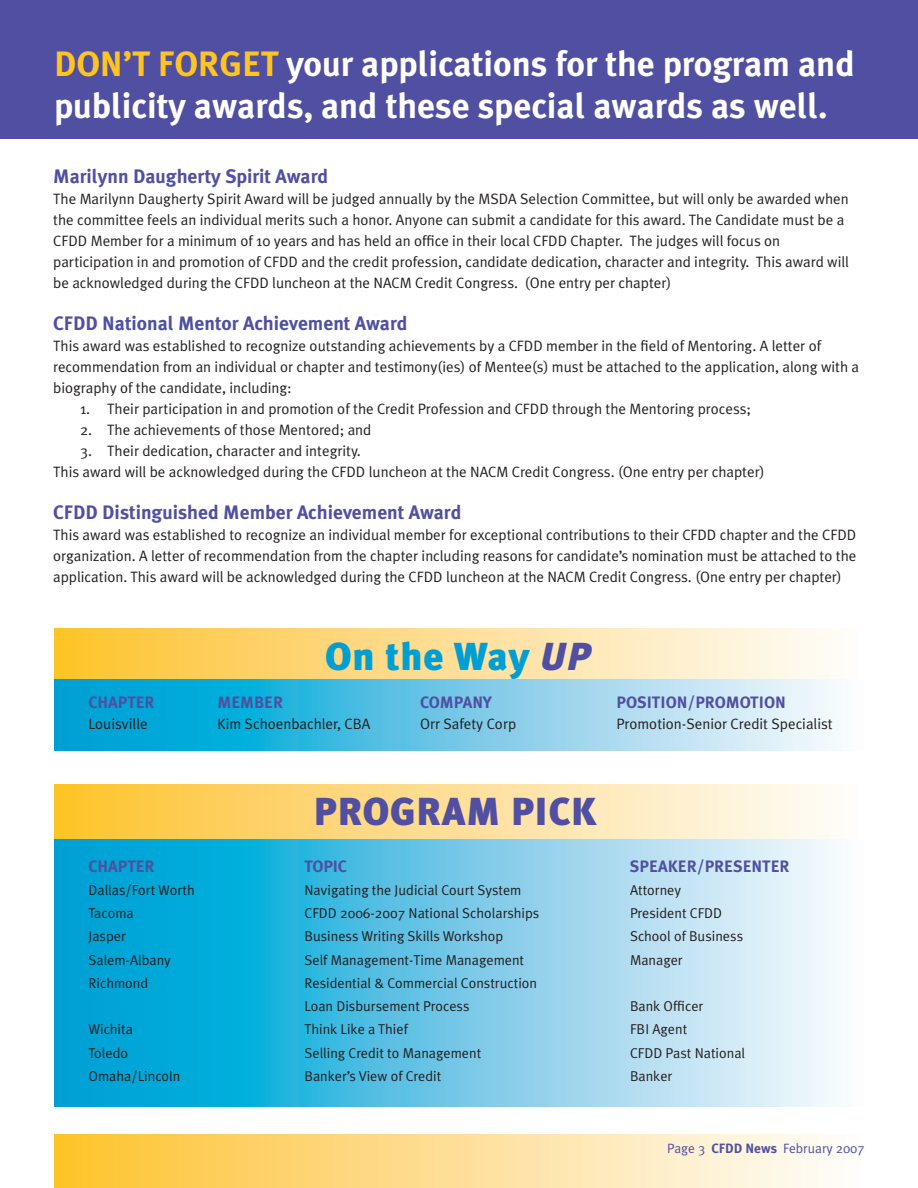
<style>
.page{position:relative;width:918px;height:1188px;background:#fff}
.page>*{position:absolute;margin:0;border:0;box-sizing:border-box;transform-origin:0 0}
.t1{font:900 39px "Meta Plus";letter-spacing:.02em;color:#504fa1}
.t2{font:900 39px "Meta Plus";letter-spacing:.02em;color:#009fd3}
.t3{font:700 35.25px/42px "Meta Plus";color:#fff}
.t4{font:700 19.5px "Meta Plus";color:#504fa1}
.t5{font:700 16.5px "Meta Plus";color:#504fa1}
.t6{font:15px/21px "Meta Plus Normal";color:#231f20}
.t7{font:14.25px/23.2px "Meta Plus Normal";color:#231f20}
.t8{font:13.5px "Meta Plus Normal";color:#504fa1}
.s1{color:#fec422}
.s2{font-style:italic;color:#504fa1}
.s3{font-family:"Meta Plus";font-weight:700}
</style>
<div class="page">
<div style="left:54px;top:1134px;width:810px;height:54px;background:linear-gradient(to right,#fec22f,#fefdff)"></div>
<div style="left:0;top:0;width:918px;height:140px;background:#504fa1"></div>
<svg style="left:55px;top:838px;width:780px;height:269px;background:#62c5e5"></svg>
<div style="left:54px;top:629px;width:810px;height:54px;background:linear-gradient(to right,#fec22f,#fefdff)"></div>
<svg style="left:55px;top:679px;width:808px;height:72px;background:#6fc9e7"></svg>
<div style="left:54px;top:784px;width:810px;height:54px;background:linear-gradient(to right,#fec22f,#fefdff)"></div>
<svg style="left:699px;top:1146px;width:5px;height:9px"></svg>
<h2 class="t3" style="left:54px;top:43px;width:802px"><span class="s1">Don ’t fo rget</span> your applications for the program and publicity awards, and these special awards as well.</h2>
<h3 class="t4" style="left:53px;top:165px;width:277px">Marilynn Daugherty Spirit Award</h3>
<p class="t6" style="left:53px;top:188px;width:797px">The Marilynn Daugherty Spirit Award will be judged annually by the MSDA Selection Committee, but will only be awarded when the committee feels an individual merits such a honor. Anyone can submit a candidate for this award. The Candidate must be a CFDD Member for a minimum of 10 years and has held an office in their local CFDD Chapter. The judges will focus on participation in and promotion of CFDD and the credit profession, candidate dedication, character and integrity. This award will be acknowledged during the CFDD luncheon at the NACM Credit Congress. (One entry per chapter)</p>
<h3 class="t4" style="left:53px;top:312px;width:356px">CFDD National Mentor Achievement Award</h3>
<p class="t6" style="left:53px;top:335px;width:807px">This award was established to recognize outstanding achievements by a CFDD member in the field of Mentoring. A letter of recommendation from an individual or chapter and testimony(ies) of Mentee(s) must be attached to the application, along with a biography of the candidate, including:</p>
<p class="t6" style="left:53px;top:398px;width:699px">1. Their participation in and promotion of the Credit Profession and CFDD through the Mentoring process;</p>
<p class="t6" style="left:80px;top:419px;width:293px">2. The achievements of those Mentored; and</p>
<p class="t6" style="left:53px;top:440px;width:713px">3. Their dedication, character and integrity.<br>This award will be acknowledged during the CFDD luncheon at the NACM Credit Congress. (One entry per chapter)</p>
<h3 class="t4" style="left:53px;top:501px;width:410px">CFDD Distinguished Member Achievement Award</h3>
<p class="t6" style="left:53px;top:524px;width:805px;text-align:justify">This award was established to recognize an individual member for exceptional contributions to their CFDD chapter and the CFDD organization. A letter of recommendation from the chapter including reasons for candidate’s nomination must be attached to the application. This award will be acknowledged during the CFDD luncheon at the NACM Credit Congress. (One entry per chapter)</p>
<h1 class="t2" style="left:325px;top:633px;width:266px">On the Way <span class="s2">up</span></h1>
<p class="t5" style="left:88px;top:693px;width:76px">CHAPTERmembe</p>
<p class="t5" style="left:273px;top:693px;width:12px">r</p>
<p class="t5" style="left:420px;top:693px;width:10px">compan</p>
<p class="t5" style="left:483px;top:693px;width:11px">y</p>
<p class="t5" style="left:616px;top:693px;width:8px">posi</p>
<p class="t5" style="left:652px;top:693px;width:76px">tion /promo</p>
<p class="t5" style="left:750px;top:693px;width:18px">tion</p>
<p class="t6" style="left:88px;top:714px;width:61px">Louisville</p>
<p class="t6" style="left:218px;top:714px;width:154px">Kim Schoenbachler, CBA</p>
<p class="t6" style="left:420px;top:714px;width:98px">Orr Safety Corp</p>
<p class="t6" style="left:616px;top:714px;width:218px">Promotion-Senior Credit Specialist</p>
<h1 class="t1" style="left:314px;top:788px;width:284px">PROGRAM PICK</h1>
<p class="t5" style="left:88px;top:856px;width:60px">CHAPTERT</p>
<p class="t5" style="left:312px;top:856px;width:36px">OPIC</p>
<p class="t5" style="left:630px;top:856px;width:159px">SPEAKER/PRESENTER</p>
<p class="t7" style="left:88px;top:878px;width:108px">Dallas/Fort Worth</p>
<p class="t7" style="left:305px;top:878px;width:218px">Navigating the Judicial Court System</p>
<p class="t7" style="left:630px;top:878px;width:53px">Attorney</p>
<p class="t7" style="left:88px;top:901px;width:47px">Tacoma</p>
<p class="t7" style="left:305px;top:901px;width:236px">CFDD 2006-2007 National Scholarships</p>
<p class="t7" style="left:630px;top:901px;width:94px">President CFDD</p>
<p class="t7" style="left:88px;top:925px;width:39px">Jasper</p>
<p class="t7" style="left:305px;top:925px;width:200px">Business Writing Skills Workshop</p>
<p class="t7" style="left:630px;top:925px;width:115px">School of Business</p>
<p class="t7" style="left:88px;top:948px;width:84px">Salem-Albany</p>
<p class="t7" style="left:305px;top:948px;width:221px">Self Management-Time Management</p>
<p class="t7" style="left:630px;top:948px;width:54px">Manager</p>
<p class="t7" style="left:88px;top:971px;width:61px">Richmond</p>
<p class="t7" style="left:305px;top:971px;width:234px">Residential &amp; Commercial Construction<br>Loan Disbursement Process</p>
<p class="t7" style="left:630px;top:994px;width:75px">Bank Officer</p>
<p class="t7" style="left:88px;top:1018px;width:46px">Wichita</p>
<p class="t7" style="left:305px;top:1018px;width:105px">Think Like a Thief</p>
<p class="t7" style="left:630px;top:1018px;width:59px">FBI Agent</p>
<p class="t7" style="left:88px;top:1041px;width:41px">Toledo</p>
<p class="t7" style="left:305px;top:1041px;width:178px">Selling Credit to Management</p>
<p class="t7" style="left:630px;top:1041px;width:117px">CFDD Past National</p>
<p class="t7" style="left:88px;top:1064px;width:93px">Omaha/Lincoln</p>
<p class="t7" style="left:305px;top:1064px;width:138px">Banker’s View of Credit</p>
<p class="t7" style="left:630px;top:1064px;width:44px">Banker</p>
<p class="t8" style="left:667px;top:1140px;width:199px">Page <span class="s3">CFDD News</span> February 2007</p>
</div>
